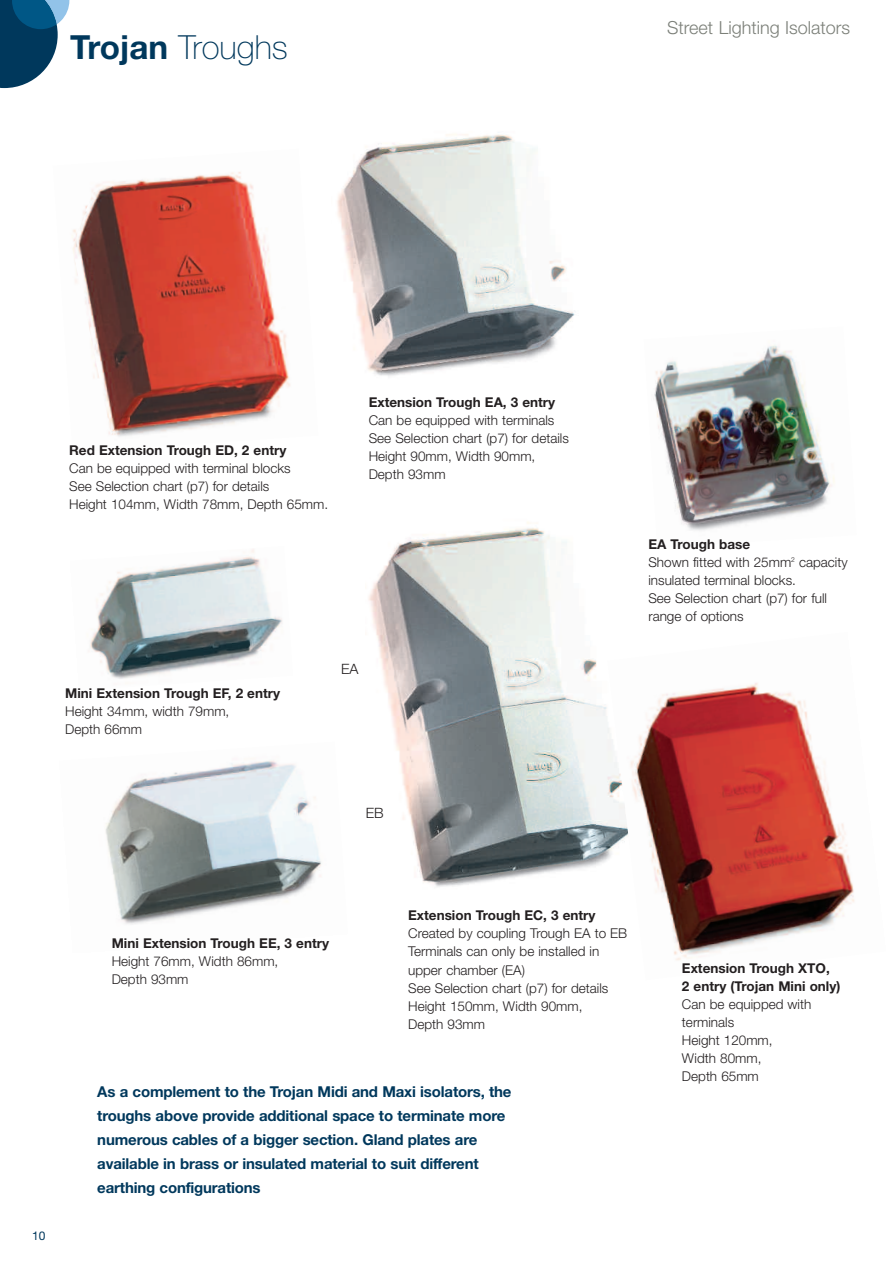
<style>
.page{position:relative;width:893px;height:1263px;background:#fff}
.page>*{position:absolute;margin:0;border:0;box-sizing:border-box;transform-origin:0 0}
.t1{font:100 33.3px "Helvetica Neue CE";color:#00385c}
.t2{font:300 18px "Helvetica Neue";color:#7c8079}
.t3{font:700 15px/24px "Helvetica Neue";letter-spacing:-.01em;color:#00385c}
.t4{font:300 14.25px "Helvetica Neue CE";color:#231f20}
.t5{font:300 13.5px/18px "Helvetica Neue";color:#231f20}
.t6{font:700 13.5px/18px "Helvetica Neue";color:#231f20}
.t7{font:12px "Helvetica Neue";color:#00385c}
.s1{font-family:"Helvetica Neue";font-weight:700}
.s2{font-weight:700}
</style>
<div class="page">
<img style="left:368px;top:522px;width:239px;height:365px">
<img style="left:607px;top:683px;width:248px;height:278px">
<img style="left:117px;top:172px;width:173px;height:265px">
<img style="left:72px;top:179px;width:163px;height:256px">
<img style="left:90px;top:549px;width:192px;height:130px">
<img style="left:105px;top:760px;width:216px;height:165px">
<img style="left:337px;top:132px;width:238px;height:244px">
<img style="left:655px;top:345px;width:180px;height:186px">
<img style="left:654px;top:379px;width:176px;height:144px">
<svg style="left:0;top:0;width:69px;height:88px"></svg>
<h1 class="t1" style="left:70px;top:35px;width:219px"><span class="s1">Trojan</span> Troughs</h1>
<h2 class="t2" style="left:667px;top:21px;width:184px">Street Lighting Isolators</h2>
<p class="t6" style="left:69px;top:443px;width:219px">Red Extension Trough ED, 2 entry</p>
<p class="t5" style="left:69px;top:461px;width:260px">Can be equipped with terminal blocks<br>See Selection chart (p7) for details<br>Height 104mm, Width 78mm, Depth 65mm.</p>
<p class="t6" style="left:369px;top:395px;width:188px">Extension Trough EA, 3 entry</p>
<p class="t5" style="left:369px;top:413px;width:202px">Can be equipped with terminals<br>See Selection chart (p7) for details<br>Height 90mm, Width 90mm,<br>Depth 93mm</p>
<p class="t6" style="left:65px;top:686px;width:216px">Mini Extension Trough EF, 2 entry</p>
<p class="t5" style="left:65px;top:704px;width:166px">Height 34mm, width 79mm,<br>Depth 66mm</p>
<p class="t4" style="left:341px;top:664px;width:19px">EA</p>
<p class="t4" style="left:366px;top:808px;width:19px">EB</p>
<p class="t5" style="left:648px;top:536px;width:201px"><span class="s2">EA Trough base<br></span>Shown fitted with 25mm<sup>2</sup> capacity insulated terminal blocks.<br>See Selection chart (p7) for full range of options</p>
<p class="t7" style="left:32px;top:1232px;width:15px">10</p>
<p class="t6" style="left:112px;top:936px;width:219px">Mini Extension Trough EE, 3 entry</p>
<p class="t5" style="left:112px;top:954px;width:168px">Height 76mm, Width 86mm,<br>Depth 93mm</p>
<p class="t6" style="left:408px;top:908px;width:189px">Extension Trough EC, 3 entry</p>
<p class="t5" style="left:408px;top:926px;width:221px">Created by coupling Trough EA to EB<br>Terminals can only be installed in upper chamber (EA)<br>See Selection chart (p7) for details<br>Height 150mm, Width 90mm,<br>Depth 93mm</p>
<p class="t3" style="left:97px;top:1081px;width:416px">As a complement to the Trojan Midi and Maxi isolators, the troughs above provide additional space to terminate more numerous cables of a bigger section. Gland plates are available in brass or insulated material to suit different earthing configurations</p>
<p class="t6" style="left:682px;top:960px;width:160px">Extension Trough XTO,<br>2 entry (Trojan Mini only)</p>
<p class="t5" style="left:682px;top:996px;width:131px">Can be equipped with terminals<br>Height 120mm,<br>Width 80mm,<br>Depth 65mm</p>
</div>
